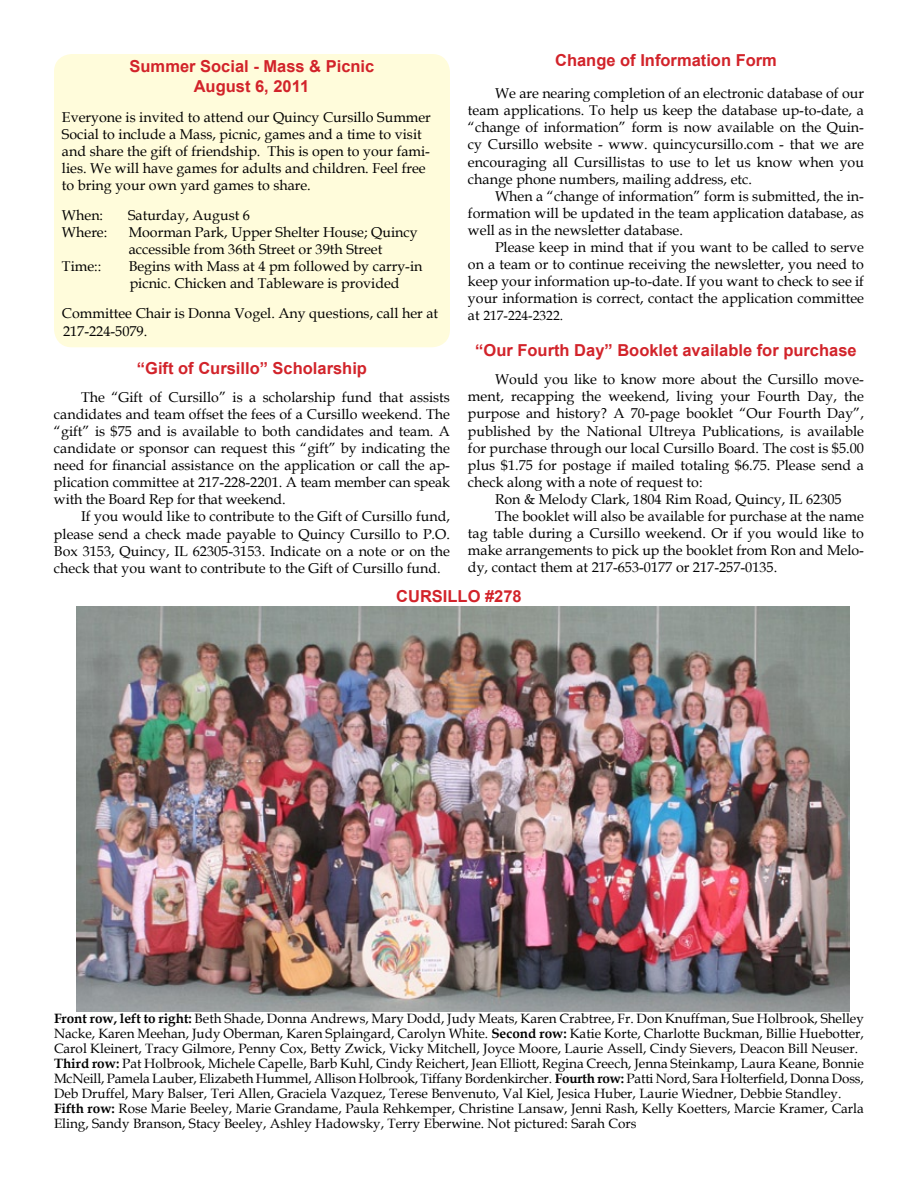
<style>
.page{position:relative;width:918px;height:1188px;background:#fff}
.page>*{position:absolute;margin:0;border:0;box-sizing:border-box;transform-origin:0 0}
.t1{font:700 16.5px/19.8px "Arial";color:#d2232a;text-align:center}
.t2{font:14.25px/17.1px "Book Antiqua";color:#000;text-align:justify}
.t3{font:13.5px/15px "Book Antiqua";color:#000}
.s1{font-size:14.25px}
.s2{font-weight:700}
</style>
<div class="page">
<div style="left:54px;top:54px;width:396px;height:293px;background:#fffcdb;border-radius:18px"></div>
<img style="left:77px;top:606px;width:772px;height:405px">
<p class="t1" style="left:130px;top:57px;width:246px">Summer Social - Mass &amp; Picnic<br>August 6, 2011</p>
<p class="t2" style="left:62px;top:108px;width:370px;text-align:left">Everyone is invited to attend our Quincy Cursillo Summer Social to include a Mass, picnic, games and a time to visit and share the gift of friendship. This is open to your fami&shy;lies. We will have games for adults and children. Feel free to bring your own yard games to share.</p>
<p class="t2" style="left:62px;top:206px;width:43px">When:</p>
<p class="t2" style="left:128px;top:206px;width:123px">Saturday, August 6</p>
<p class="t2" style="left:62px;top:223px;width:47px">Where:</p>
<p class="t2" style="left:129px;top:223px;width:290px">Moorman Park, Upper Shelter House; Quincy accessible from 36th Street or 39th Street</p>
<p class="t2" style="left:62px;top:258px;width:41px">Time::</p>
<p class="t2" style="left:129px;top:258px;width:295px">Begins with Mass at 4 pm followed by carry-in picnic. Chicken and Tableware is provided</p>
<p class="t2" style="left:62px;top:304px;width:378px;line-height:18px">Committee Chair is Donna Vogel. Any questions, call her at<br>217-224-5079.</p>
<p class="t1" style="left:137px;top:359px;width:232px">“Gift of Cursillo” Scholarship</p>
<p class="t2" style="left:54px;top:388px;width:398px;text-indent:27px">The “Gift of Cursillo” is a scholarship fund that assists candidates and team offset the fees of a Cursillo weekend. The “gift” is $75 and is available to both candidates and team. A candidate or sponsor can request this “gift” by indicating the need for financial assistance on the application or call the ap&shy;plication committee at 217-228-2201. A team member can speak with the Board Rep for that weekend.</p>
<p class="t2" style="left:54px;top:508px;width:398px;text-indent:27px">If you would like to contribute to the Gift of Cursillo fund, please send a check made payable to Quincy Cursillo to P.O.<br>Box 3153, Quincy, IL 62305-3153. Indicate on a note or on the check that you want to contribute to the Gift of Cursillo fund.</p>
<p class="t1" style="left:555px;top:51px;width:223px">Change of Information Form</p>
<p class="t2" style="left:468px;top:84px;width:398px;text-indent:27px">We are nearing completion of an electronic database of our team applications. To help us keep the database up-to-date, a “change of information” form is now available on the Quin&shy;cy Cursillo website - www. quincycursillo.com - that we are encouraging all Cursillistas to use to let us know when you change phone numbers, mailing address, etc.</p>
<p class="t2" style="left:468px;top:187px;width:398px;text-indent:27px">When a “change of information” form is submitted, the in&shy;formation will be updated in the team application database, as well as in the newsletter database.</p>
<p class="t2" style="left:468px;top:238px;width:397px;text-indent:27px">Please keep in mind that if you want to be called to serve on a team or to continue receiving the newsletter, you need to keep your information up-to-date. If you want to check to see if your information is correct, contact the application committee</p>
<p class="t3" style="left:468px;top:308px;width:97px"><span class="s1">at</span> 217-224-2322.</p>
<p class="t1" style="left:475px;top:341px;width:383px">“Our Fourth Day” Booklet available for purchase</p>
<p class="t2" style="left:495px;top:371px;width:370px">Would you like to know more about the Cursillo move-</p>
<p class="t2" style="left:468px;top:388px;width:397px">ment, recapping the weekend, living your Fourth Day, the</p>
<p class="t2" style="left:468px;top:405px;width:398px">purpose and history? A 70-page booklet “Our Fourth Day”,</p>
<p class="t2" style="left:468px;top:422px;width:397px">published by the National Ultreya Publications, is available</p>
<p class="t2" style="left:468px;top:439px;width:398px">for purchase through our local Cursillo Board. The cost is $5.00</p>
<p class="t2" style="left:468px;top:456px;width:397px">plus $1.75 for postage if mailed totaling $6.75. Please send a</p>
<p class="t2" style="left:468px;top:473px;width:236px">check along with a note of request to:</p>
<p class="t2" style="left:495px;top:490px;width:348px">Ron &amp; Melody Clark, 1804 Rim Road, Quincy, IL 62305</p>
<p class="t2" style="left:495px;top:507px;width:371px">The booklet will also be available for purchase at the name</p>
<p class="t2" style="left:468px;top:524px;width:397px">tag table during a Cursillo weekend. Or if you would like to</p>
<p class="t2" style="left:468px;top:542px;width:398px">make arrangements to pick up the booklet from Ron and Melo-</p>
<p class="t2" style="left:468px;top:559px;width:311px">dy, contact them at 217-653-0177 or 217-257-0135.</p>
<p class="t1" style="left:396px;top:586px;width:127px">CURSILLO #278</p>
<p class="t3" style="left:54px;top:1011px;width:812px"><span class="s2">Front row, left to right:</span> Beth Shade, Donna Andrews, Mary Dodd, Judy Meats, Karen Crabtree, Fr. Don Knuffman, Sue Holbrook, Shelley Nacke, Karen Meehan, Judy Oberman, Karen Splaingard, Carolyn White. <span class="s2">Second row:</span> Katie Korte, Charlotte Buckman, Billie Huebotter, Carol Kleinert, Tracy Gilmore, Penny Cox, Betty Zwick, Vicky Mitchell, Joyce Moore, Laurie Assell, Cindy Sievers, Deacon Bill Neuser.<br><span class="s2">Third row:</span> Pat Holbrook, Michele Capelle, Barb Kuhl, Cindy Reichert, Jean Elliott, Regina Creech, Jenna Steinkamp, Laura Keane, Bonnie McNeill, Pamela Lauber, Elizabeth Hummel, Allison Holbrook, Tiffany Bordenkircher. <span class="s2">Fourth row:</span> Patti Nord, Sara Holterfield, Donna Doss, Deb Druffel, Mary Balser, Teri Allen, Graciela Vazquez, Terese Benvenuto, Val Kiel, Jesica Huber, Laurie Wiedner, Debbie Standley.<br><span class="s2">Fifth row:</span> Rose Marie Beeley, Marie Grandame, Paula Rehkemper, Christine Lansaw, Jenni Rash, Kelly Koetters, Marcie Kramer, Carla Eling, Sandy Branson, Stacy Beeley, Ashley Hadowsky, Terry Eberwine. Not pictured: Sarah Cors</p>
</div>
